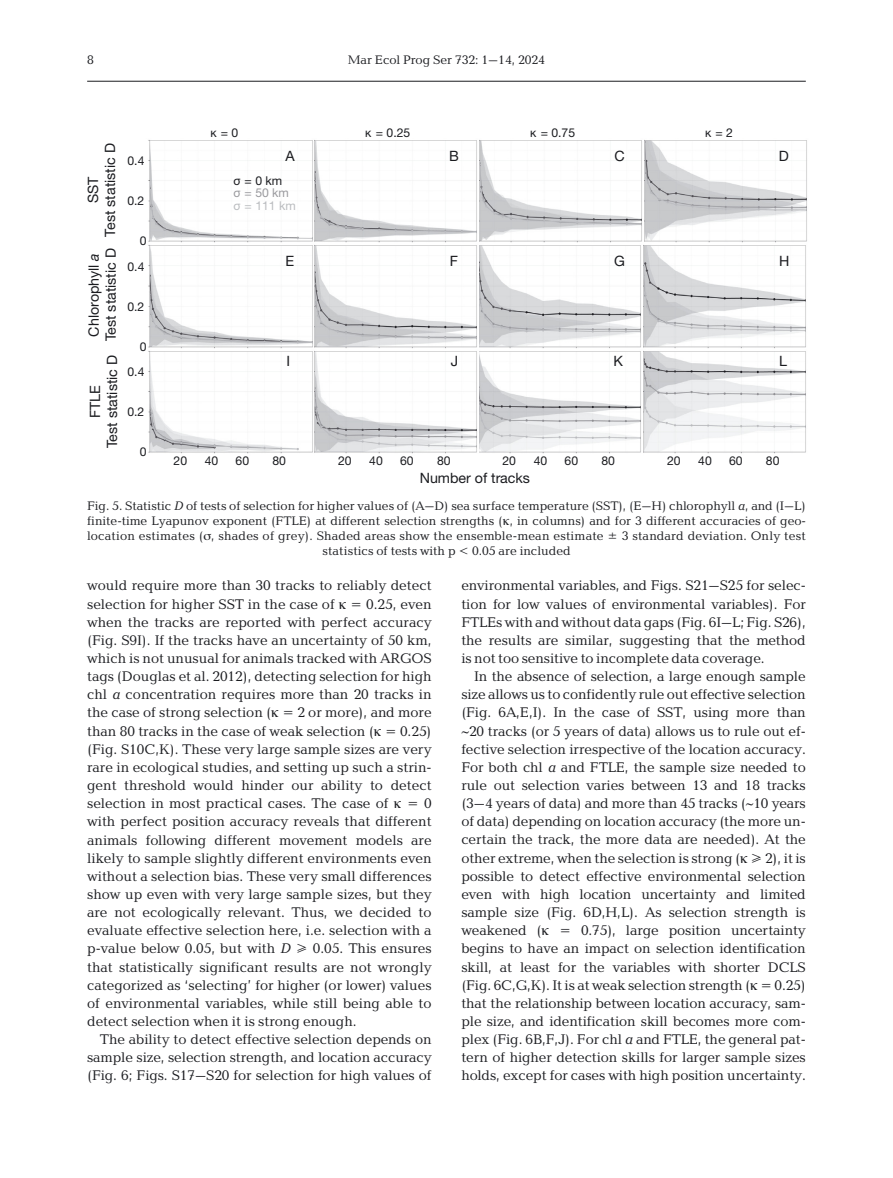
<style>
.page{position:relative;width:893px;height:1178px;background:#fff}
.page>*{position:absolute;margin:0;border:0;box-sizing:border-box;transform-origin:0 0}
.t1{font:14.4px/18.1px "Baltica";letter-spacing:-.005em;color:#1b1c20;text-align:justify}
.t2{font:14.25px/17.1px "Helvetica Neue";color:#1b1c20;text-align:center}
.t3{font:12.75px/14.7px "Baltica";color:#1b1c20;text-align:center}
.t4{font:12.15px "Helvetica Neue";color:#1b1c20}
.t5{font:12.15px "Helvetica Neue";color:#babcbf}
.t6{font:12.15px "Helvetica Neue";color:#9a9a9e}
.s1{font-style:italic}
.s2{font-family:"Times"}
</style>
<div class="page">
<hr style="left:87px;top:81px;width:719px;height:1px;background:#1b1c20">
<img style="left:644px;top:140px;width:163px;height:103px">
<img style="left:479px;top:140px;width:163px;height:103px">
<img style="left:314px;top:140px;width:163px;height:103px">
<img style="left:148px;top:140px;width:165px;height:103px">
<img style="left:643px;top:245px;width:163px;height:104px">
<img style="left:643px;top:351px;width:163px;height:103px">
<img style="left:479px;top:245px;width:162px;height:104px">
<img style="left:314px;top:245px;width:163px;height:104px">
<img style="left:148px;top:245px;width:165px;height:104px">
<img style="left:479px;top:351px;width:162px;height:103px">
<img style="left:314px;top:351px;width:163px;height:103px">
<img style="left:148px;top:351px;width:165px;height:103px">
<p class="t3" style="left:87px;top:54px;width:8px">8</p>
<p class="t3" style="left:348px;top:53px;width:199px">Mar Ecol Prog Ser 732: 1–14, 2024</p>
<p class="t2" style="left:86px;top:237px;width:95px;rotate:-90deg">SST<br>Test statistic D</p>
<p class="t2" style="left:87px;top:341px;width:95px;rotate:-90deg">Chlorophyll <span class="s1">a<br></span>Test statistic D</p>
<p class="t2" style="left:88px;top:448px;width:95px;rotate:-90deg">FTLE<br>Test statistic D</p>
<p class="t4" style="left:128px;top:156px;width:18px">0.4</p>
<p class="t4" style="left:127px;top:197px;width:18px">0.2</p>
<p class="t4" style="left:140px;top:236px;width:8px">0</p>
<p class="t4" style="left:128px;top:262px;width:18px">0.4</p>
<p class="t4" style="left:127px;top:302px;width:18px">0.2</p>
<p class="t4" style="left:140px;top:342px;width:8px">0</p>
<p class="t4" style="left:128px;top:368px;width:18px">0.4</p>
<p class="t4" style="left:127px;top:408px;width:18px">0.2</p>
<p class="t4" style="left:140px;top:448px;width:8px">0</p>
<p class="t4" style="left:210px;top:128px;width:30px">κ = 0</p>
<p class="t4" style="left:365px;top:128px;width:47px">κ = 0.25</p>
<p class="t4" style="left:530px;top:128px;width:47px">κ = 0.75</p>
<p class="t4" style="left:705px;top:128px;width:30px">κ = 2</p>
<p class="t2" style="left:286px;top:149px;width:11px">A</p>
<p class="t2" style="left:449px;top:149px;width:11px">B</p>
<p class="t2" style="left:614px;top:149px;width:12px">C</p>
<p class="t2" style="left:779px;top:149px;width:12px">D</p>
<p class="t4" style="left:234px;top:177px;width:50px">σ = 0 km</p>
<p class="t6" style="left:234px;top:189px;width:57px">σ = 50 km</p>
<p class="t5" style="left:234px;top:201px;width:64px">σ = 111 km</p>
<p class="t2" style="left:286px;top:254px;width:10px">E</p>
<p class="t2" style="left:450px;top:254px;width:10px">F</p>
<p class="t2" style="left:614px;top:254px;width:12px">G</p>
<p class="t2" style="left:779px;top:254px;width:12px">H</p>
<p class="t2" style="left:287px;top:354px;width:5px">I</p>
<p class="t2" style="left:451px;top:354px;width:9px">J</p>
<p class="t2" style="left:613px;top:354px;width:11px">K</p>
<p class="t2" style="left:779px;top:354px;width:9px">L</p>
<p class="t4" style="left:174px;top:456px;width:15px">20</p>
<p class="t4" style="left:205px;top:456px;width:15px">40</p>
<p class="t4" style="left:236px;top:456px;width:15px">60</p>
<p class="t4" style="left:273px;top:456px;width:15px">80</p>
<p class="t4" style="left:338px;top:456px;width:15px">20</p>
<p class="t4" style="left:369px;top:456px;width:15px">40</p>
<p class="t4" style="left:400px;top:456px;width:15px">60</p>
<p class="t4" style="left:437px;top:456px;width:15px">80</p>
<p class="t4" style="left:502px;top:456px;width:15px">20</p>
<p class="t4" style="left:534px;top:456px;width:15px">40</p>
<p class="t4" style="left:565px;top:456px;width:15px">60</p>
<p class="t4" style="left:601px;top:456px;width:15px">80</p>
<p class="t4" style="left:667px;top:456px;width:15px">20</p>
<p class="t4" style="left:698px;top:456px;width:15px">40</p>
<p class="t4" style="left:729px;top:456px;width:15px">60</p>
<p class="t4" style="left:766px;top:456px;width:15px">80</p>
<p class="t2" style="left:420px;top:471px;width:112px">Number of tracks</p>
<p class="t3" style="left:87px;top:500px;width:720px">Fig. 5. Statistic <span class="s1">D</span> of tests of selection for higher values of (A–D) sea surface temperature (SST), (E–H) chlorophyll <span class="s1">a</span>, and (I–L) finite-time Lyapunov exponent (FTLE) at different selection strengths ( , in columns) and for 3 different accuracies of geo - location estimates ( , shades of grey). Shaded areas show the ensemble-mean estimate ± 3 standard deviation. Only test statistics of tests with p &lt; 0.05 are included</p>
<p class="t1" style="left:87px;top:578px;width:346px">would require more than 30 tracks to reliably detect selection for higher SST in the case of = 0.25, even when the tracks are reported with perfect accuracy (Fig. S9I). If the tracks have an uncertainty of 50 km, which is not unusual for animals tracked with ARGOS tags (Douglas et al. 2012), detecting selection for high chl <span class="s1">a</span> concentration requires more than 20 tracks in the case of strong selection ( = 2 or more), and more than 80 tracks in the case of weak selection ( = 0.25) (Fig. S10C,K). These very large sample sizes are very rare in ecological studies, and setting up such a strin&shy;gent threshold would hinder our ability to detect selection in most practical cases. The case of</p>
<p class="t1" style="left:87px;top:796px;width:346px;text-indent:320px">= 0 with perfect position accuracy reveals that different animals following different movement models are likely to sample slightly different environments even without a selection bias. These very small differences show up even with very large sample sizes, but they are not ecologically relevant. Thus, we decided to evaluate effective selection here, i.e. selection with a p-value below 0.05, but with <span class="s1">D</span> ≥ 0.05. This ensures that statistically significant results are not wrongly categorized as ‘selecting’ for higher (or lower) values of environmental variables, while still being able to detect selection when it is strong enough.</p>
<p class="t1" style="left:87px;top:1032px;width:346px;text-indent:13px">The ability to detect effective selection depends on sample size, selection strength, and location accuracy (Fig. 6; Figs. S17–S20 for selection for high values of</p>
<p class="t1" style="left:461px;top:578px;width:346px">environmental variables, and Figs. S21–S25 for selec&shy;tion for low values of environmental variables). For FTLEs with and without data gaps (Fig. 6I–L; Fig. S26), the results are similar, suggesting that the method is not too sensitive to incomplete data coverage.</p>
<p class="t1" style="left:461px;top:669px;width:346px;text-indent:13px">In the absence of selection, a large enough sample size allows us to confidently rule out effective selection (Fig. 6A,E,I). In the case of SST, using more than <span class="s2">~</span>20 tracks (or 5 years of data) allows us to rule out ef&shy;fective selection irrespective of the location accuracy.<br>For both chl <span class="s1">a</span> and FTLE, the sample size needed to rule out selection varies between 13 and 18 tracks (3–4 years of data) and more than 45 tracks (<span class="s2">~</span>10 years of data) depending on location accuracy (the more un&shy;certain the track, the more data are needed). At the other extreme, when the selection is strong ( ≥ 2), it is possible to detect effective environmental selection even with high location uncertainty and limited sample size (Fig. 6D,H,L). As selection strength is weakened ( = 0.75), large position uncertainty begins to have an impact on selection identification skill, at least for the variables with shorter DCLS (Fig. 6C,G,K). It is at weak selection strength ( = 0.25) that the relationship between location accuracy, sam&shy;ple size, and identification skill becomes more com&shy;plex (Fig. 6B,F,J). For chl <span class="s1">a</span> and FTLE, the general pat&shy;tern of higher detection skills for larger sample sizes holds, except for cases with high position uncertainty.</p>
</div>
